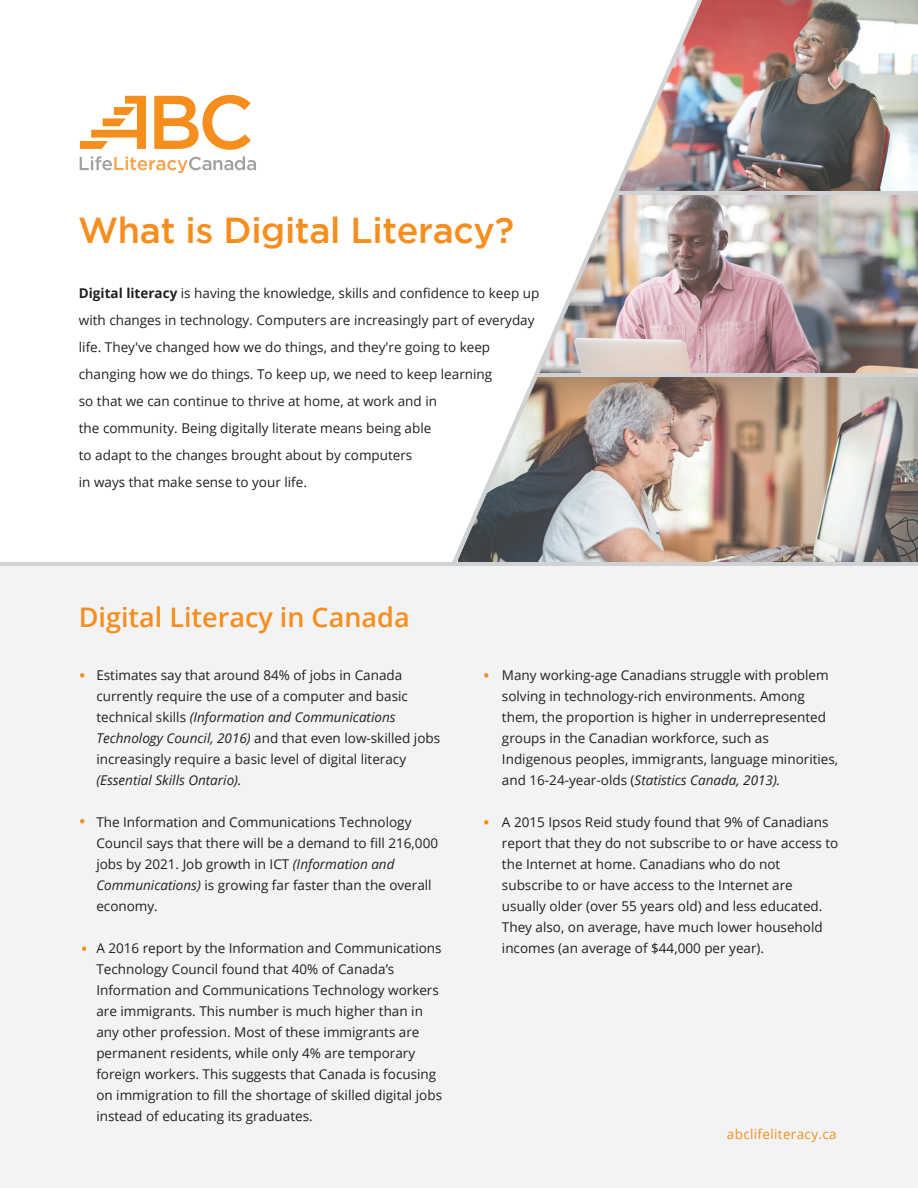
<style>
.page{position:relative;width:918px;height:1188px;background:#fff}
.page>*{position:absolute;margin:0;border:0;box-sizing:border-box;transform-origin:0 0}
.t1{font:500 36px "Gotham";letter-spacing:-.01em;color:#f68e1e}
.t2{font:600 27px "Open Sans";color:#f68e1e}
.t3{font:13.5px/21px "Open Sans";color:#231f20}
.t4{font:italic 13.5px "Open Sans";color:#231f20}
.t5{font:13.5px "Open Sans";letter-spacing:.025em;color:#f68e1e}
.s1{font-weight:700}
.s2{font-style:italic}
</style>
<div class="page">
<img style="left:704px;top:0;width:214px;height:562px">
<div style="left:0;top:563px;width:918px;height:625px;background:#f2f3f4"></div>
<svg style="left:80px;top:673px;width:4px;height:4px"></svg>
<svg style="left:80px;top:819px;width:4px;height:4px"></svg>
<svg style="left:82px;top:947px;width:4px;height:4px"></svg>
<svg style="left:484px;top:673px;width:4px;height:5px"></svg>
<svg style="left:484px;top:820px;width:4px;height:4px"></svg>
<svg style="left:80px;top:156px;width:176px;height:17px"></svg>
<svg style="left:154px;top:95px;width:97px;height:55px"></svg>
<svg style="left:80px;top:96px;width:66px;height:53px"></svg>
<img style="left:452px;top:0;width:252px;height:562px">
<hr style="left:535px;top:373px;width:383px;height:4px;background:#d1d2d4">
<hr style="left:0;top:562px;width:918px;height:4px;background:#d1d2d4">
<hr style="left:616px;top:191px;width:302px;height:4px;background:#d1d2d4">
<h1 class="t1" style="left:78px;top:209px;width:438px">What is Digital Literacy?</h1>
<p class="t3" style="left:79px;top:279px;width:462px;line-height:27px"><span class="s1">Digital literacy</span> is having the knowledge, skills and confidence to keep up with changes in technology. Computers are increasingly part of everyday life. They've changed how we do things, and they're going to keep changing how we do things. To keep up, we need to keep learning<br>so that we can continue to thrive at home, at work and in<br>the community. Being digitally literate means being able<br>to adapt to the changes brought about by computers<br>in ways that make sense to your life.</p>
<h2 class="t2" style="left:79px;top:598px;width:332px">Digital Literacy in Canada</h2>
<p class="t3" style="left:96px;top:664px;width:345px">Estimates say that around 84% of jobs in Canada currently require the use of a computer and basic technical skills <span class="s2">(Information and Communications Technology Council, 2016)</span> and that even low-skilled jobs increasingly require a basic level of digital literacy</p>
<p class="t4" style="left:96px;top:771px;width:147px">(Essential Skills Ontario).</p>
<p class="t3" style="left:96px;top:811px;width:343px">The Information and Communications Technology Council says that there will be a demand to fill 216,000 jobs by 2021. Job growth in ICT <span class="s2">(Information and Communications)</span> is growing far faster than the overall economy.</p>
<p class="t3" style="left:96px;top:937px;width:347px">A 2016 report by the Information and Communications Technology Council found that 40% of Canada’s Information and Communications Technology workers are immigrants. This number is much higher than in any other profession. Most of these immigrants are permanent residents, while only 4% are temporary foreign workers. This suggests that Canada is focusing on immigration to fill the shortage of skilled digital jobs instead of educating its graduates.</p>
<p class="t3" style="left:502px;top:664px;width:338px">Many working-age Canadians struggle with problem solving in technology-rich environments. Among them, the proportion is higher in underrepresented groups in the Canadian workforce, such as Indigenous peoples, immigrants, language minorities, and 16-24-year-olds (<span class="s2">Statistics Canada, 2013).</span></p>
<p class="t3" style="left:502px;top:811px;width:338px">A 2015 Ipsos Reid study found that 9% of Canadians report that they do not subscribe to or have access to the Internet at home. Canadians who do not subscribe to or have access to the Internet are usually older (over 55 years old) and less educated.<br>They also, on average, have much lower household incomes (an average of $44,000 per year).</p>
<p class="t5" style="left:727px;top:1125px;width:111px">abclifeliteracy.ca</p>
</div>
